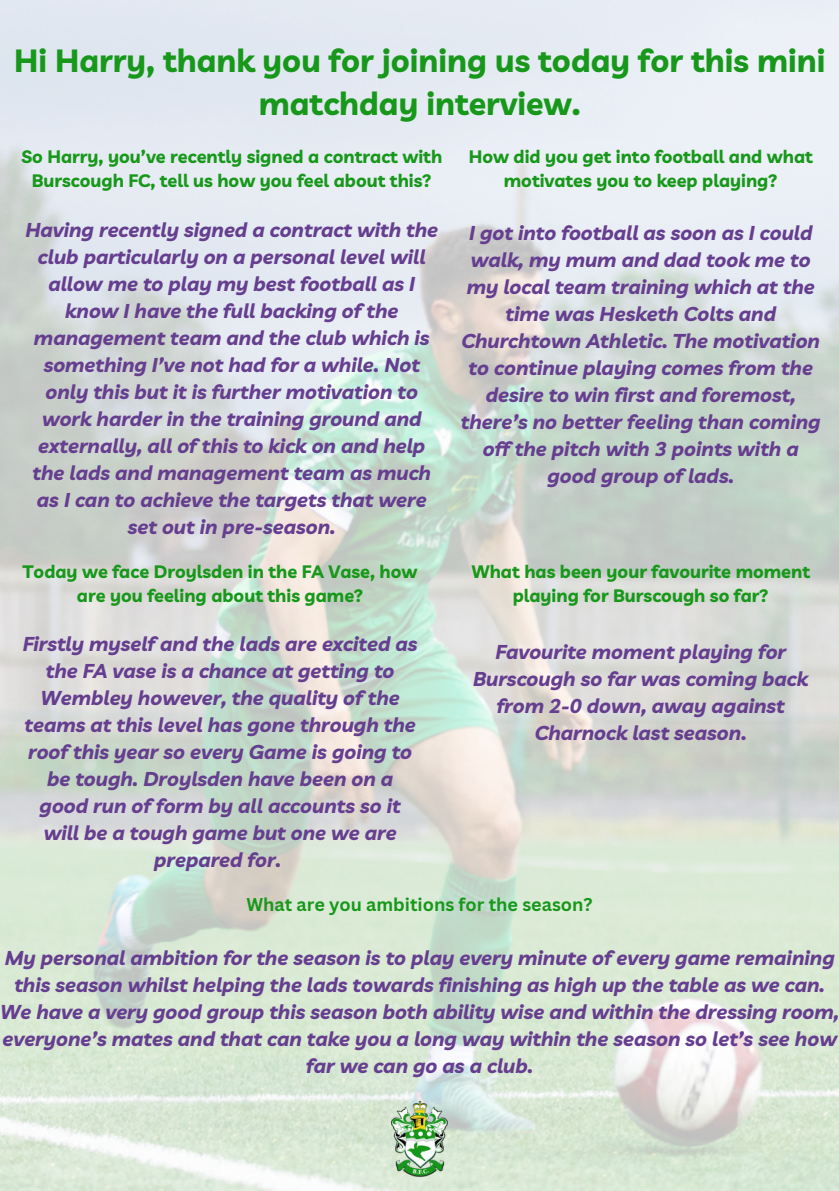
<style>
.page{position:relative;width:839px;height:1191px;background:#fff}
.page>*{position:absolute;margin:0;border:0;box-sizing:border-box;transform-origin:0 0}
.t1{font:700 32px/43.6px "Livvic";color:#17981a;text-align:center}
.t2{font:italic 700 20px/27px "Livvic";color:#663e8f;text-align:center}
.t3{font:700 18px/24px "Livvic";color:#17981a;text-align:center}
.t4{font:700 18px "Canva Sans";color:#17981a}
</style>
<div class="page">
<img style="left:0;top:0;width:838px;height:1191px">
<img style="left:392px;top:1101px;width:55px;height:75px">
<h1 class="t1" style="left:14px;top:38px;width:812px">Hi Harry, thank you for joining us today for this mini matchday interview.</h1>
<h2 class="t3" style="left:21px;top:144px;width:422px">So Harry, you’ve recently signed a contract with<br>Burscough FC, tell us how you feel about this?</h2>
<h2 class="t2" style="left:25px;top:215px;width:414px">Having recently signed a contract with the club particularly on a personal level will allow me to play my best football as I know I have the full backing of the management team and the club which is something I’ve not had for a while. Not only this but it is further motivation to work harder in the training ground and externally, all of this to kick on and help the lads and management team as much as I can to achieve the targets that were set out in pre-season.</h2>
<p class="t3" style="left:468px;top:144px;width:345px">How did you get into football and what motivates you to keep playing?</p>
<h2 class="t2" style="left:461px;top:218px;width:361px">I got into football as soon as I could walk, my mum and dad took me to my local team training which at the time was Hesketh Colts and<br>Churchtown Athletic. The motivation to continue playing comes from the desire to win first and foremost, there’s no better feeling than coming off the pitch with 3 points with a good group of lads.</h2>
<h2 class="t3" style="left:23px;top:559px;width:396px">Today we face Droylsden in the FA Vase, how are you feeling about this game?</h2>
<h2 class="t2" style="left:23px;top:630px;width:396px">Firstly myself and the lads are excited as the FA vase is a chance at getting to Wembley however, the quality of the teams at this level has gone through the roof this year so every Game is going to be tough. Droylsden have been on a good run of form by all accounts so it will be a tough game but one we are prepared for.</h2>
<h2 class="t4" style="left:246px;top:892px;width:348px">What are you ambitions for the season?</h2>
<h2 class="t2" style="left:0;top:944px;width:840px">My personal ambition for the season is to play every minute of every game remaining this season whilst helping the lads towards finishing as high up the table as we can.<br>We have a very good group this season both ability wise and within the dressing room, everyone’s mates and that can take you a long way within the season so let’s see how far we can go as a club.</h2>
<h2 class="t3" style="left:471px;top:559px;width:340px">What has been your favourite moment playing for Burscough so far?</h2>
<h2 class="t2" style="left:473px;top:638px;width:336px">Favourite moment playing for<br>Burscough so far was coming back from 2-0 down, away against<br>Charnock last season.</h2>
</div>
